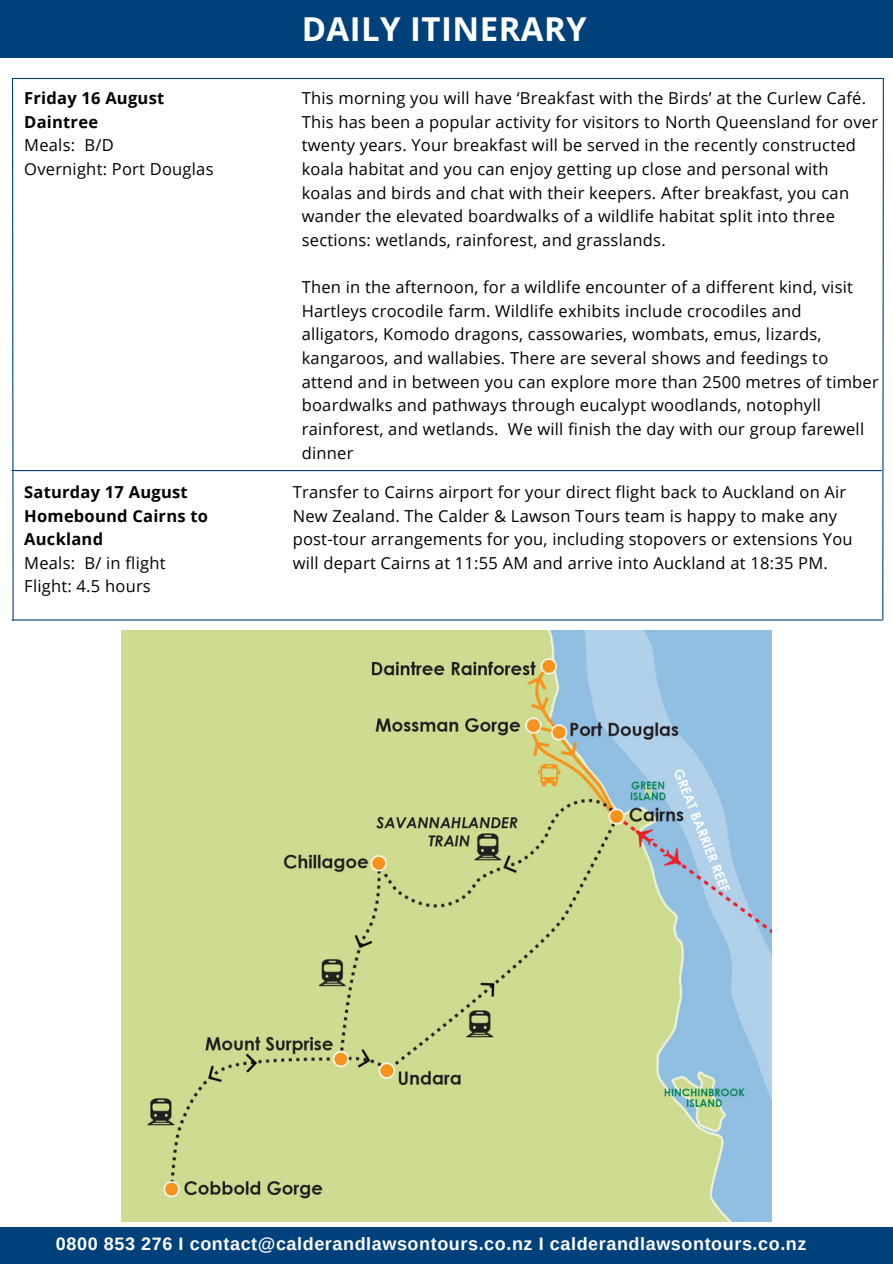
<style>
.page{position:relative;width:893px;height:1264px;background:#fff}
.page>*{position:absolute;margin:0;border:0;box-sizing:border-box;transform-origin:0 0}
.t1{font:700 33px "Open Sans";letter-spacing:.015em;color:#fff}
.t2{font:700 18px "Arimo";letter-spacing:.03em;color:#fff}
.t3{font:16.5px/23.7px "Open Sans";letter-spacing:.015em;color:#000}
.t4{font:700 16.5px/23.7px "Open Sans";letter-spacing:.015em;color:#000}
</style>
<div class="page">
<div style="left:0;top:0;width:892px;height:57px;background:#00417b"></div>
<hr style="left:13px;top:78px;width:869px;height:1px;background:#00417b">
<hr style="left:12px;top:470px;width:869px;height:1px;background:#00417b">
<svg style="left:11px;top:77px;width:3px;height:544px"></svg>
<svg style="left:881px;top:77px;width:3px;height:544px"></svg>
<div style="left:0;top:1227px;width:892px;height:36px;background:#00417b"></div>
<hr style="left:12px;top:619px;width:869px;height:1px;background:#00417b">
<img style="left:121px;top:630px;width:650px;height:591px">
<p class="t4" style="left:24px;top:86px;width:141px">Friday 16 August<br>Daintree</p>
<p class="t3" style="left:24px;top:133px;width:191px">Meals: B/D<br>Overnight: Port Douglas</p>
<p class="t4" style="left:24px;top:479px;width:185px">Saturday 17 August<br>Homebound Cairns to<br>Auckland</p>
<p class="t3" style="left:24px;top:550px;width:143px">Meals: B/ in flight<br>Flight: 4.5 hours</p>
<h1 class="t1" style="left:302px;top:6px;width:286px">DAILY ITINERARY</h1>
<p class="t3" style="left:302px;top:86px;width:577px">This morning you will have ‘Breakfast with the Birds’ at the Curlew Café.<br>This has been a popular activity for visitors to North Queensland for over twenty years. Your breakfast will be served in the recently constructed koala habitat and you can enjoy getting up close and personal with koalas and birds and chat with their keepers. After breakfast, you can wander the elevated boardwalks of a wildlife habitat split into three sections: wetlands, rainforest, and grasslands.</p>
<p class="t3" style="left:302px;top:275px;width:578px">Then in the afternoon, for a wildlife encounter of a different kind, visit Hartleys crocodile farm. Wildlife exhibits include crocodiles and alligators, Komodo dragons, cassowaries, wombats, emus, lizards, kangaroos, and wallabies. There are several shows and feedings to attend and in between you can explore more than 2500 metres of timber boardwalks and pathways through eucalypt woodlands, notophyll rainforest, and wetlands. We will finish the day with our group farewell dinner</p>
<p class="t3" style="left:292px;top:479px;width:561px">Transfer to Cairns airport for your direct flight back to Auckland on Air New Zealand. The Calder &amp; Lawson Tours team is happy to make any post-tour arrangements for you, including stopovers or extensions You will depart Cairns at 11:55 AM and arrive into Auckland at 18:35 PM.</p>
<p class="t2" style="left:56px;top:1233px;width:752px">0800 853 276 I contact@calderandlawsontours.co.nz I calderandlawsontours.co.nz</p>
</div>
